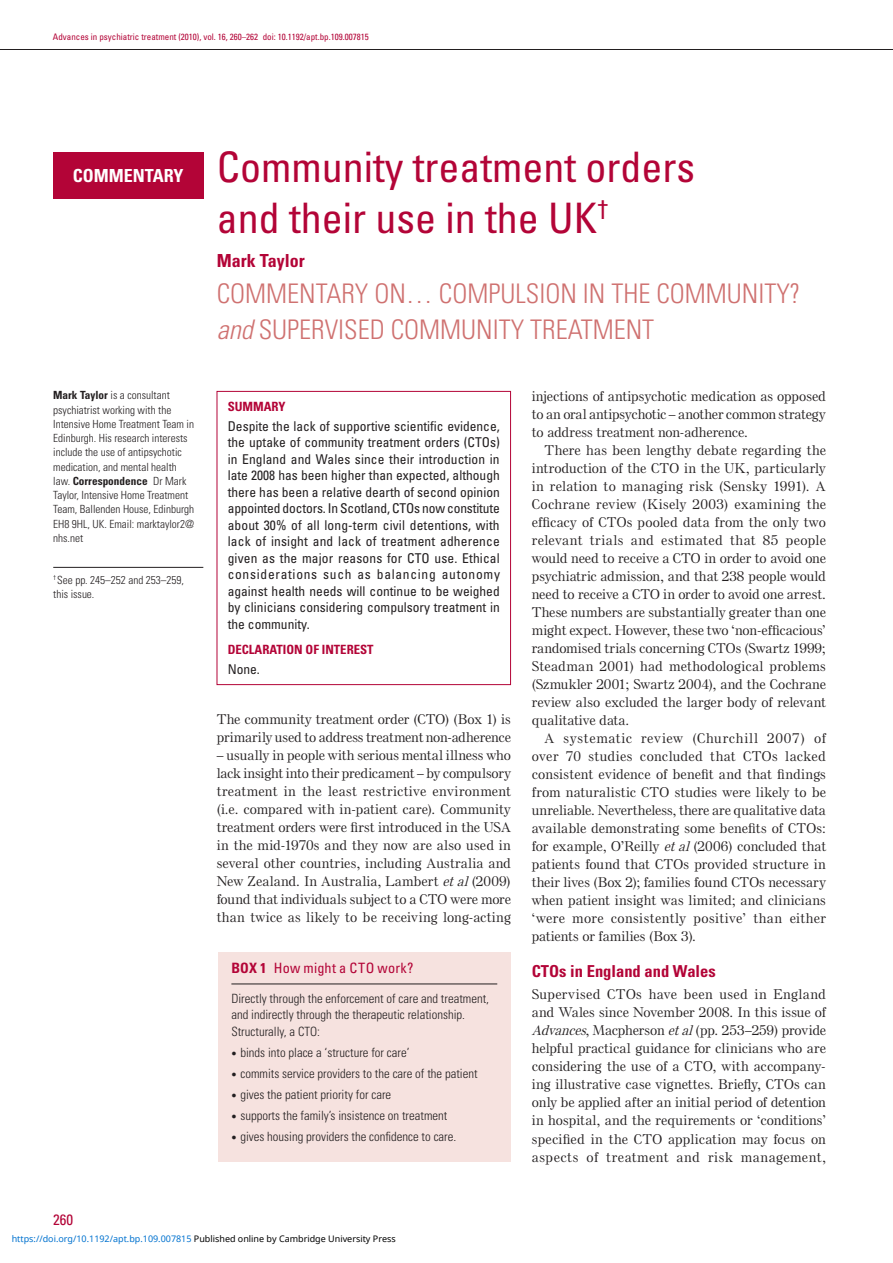
<style>
.page{position:relative;width:893px;height:1263px;background:#fff}
.page>*{position:absolute;margin:0;border:0;box-sizing:border-box;transform-origin:0 0}
.t1{font:condensed 42px/50.4px "Univers LT Std";color:#b30437}
.Invited_commentary_o{font:300 condensed 27px/36px "Univers LT Std";color:#cf7170}
.Article_type_Flag{font:700 condensed 18px "Univers LT Std";color:#fff}
.Authors{font:700 condensed 18px "Univers LT Std";color:#b30437}
.subhead_1{font:700 condensed 16.5px "Univers LT Std";color:#b30437}
.Folio{font:condensed 15px "Univers LT Std";color:#b30437}
.Box_title{font:condensed 14.25px "Univers LT Std";letter-spacing:.02em;color:#b30437}
.Body_text{font:500 13.5px/18px "Else NPL Std";letter-spacing:.025em;color:#231f20;text-align:justify}
._1st_para{font:500 13.5px/18px "Else NPL Std";letter-spacing:.02em;color:#231f20;text-align:justify}
.Summary_box_text{font:condensed 13.5px/16.5px "Univers LT Std";color:#231f20;text-align:justify}
.Box_bullet_list{font:300 condensed 12.75px "Univers LT Std";color:#231f20}
.Box_copy{font:300 condensed 12.75px/16.5px "Univers LT Std";color:#231f20}
.Summary_box_headings{font:700 condensed 12.75px "Univers LT Std";color:#b30437}
.About_the_authors{font:300 condensed 11.25px/14.2px "Univers LT Std";color:#231f20}
.t2{font:9px "Noto Sans";color:#0172cf}
.running_head_first_p{font:condensed 9px "Univers LT Std";color:#b30437}
.s1{font-style:italic}
.s2{font-weight:700}
.s3{font-family:"Newspaper Pi BT";font-weight:400;font-stretch:normal;font-size:7.5px}
.s4{color:#000}
</style>
<div class="page">
<hr style="left:0;top:49px;width:893px;height:1px;background:#231f20">
<div style="left:53px;top:152px;width:150px;height:46px;background:#b30437"></div>
<div style="left:217px;top:391px;width:294px;height:294px;border:1px solid #b30437"></div>
<div style="left:218px;top:952px;width:293px;height:210px;background:#f6e2df"></div>
<hr style="left:231px;top:984px;width:266px;height:1px;background:#231f20">
<hr style="left:53px;top:567px;width:150px;height:1px;background:#231f20">
<p class="running_head_first_p" style="left:53px;top:31px;width:317px">Advances in psychiatric treatment (2010), vol. 16, 260–262 doi: 10.1192/apt.bp.109.007815</p>
<p class="Article_type_Flag" style="left:73px;top:164px;width:112px">COMMENTARY</p>
<p class="t1" style="left:217px;top:142px;width:480px">Community treatment orders and their use in the UK<sup>†</sup></p>
<p class="Authors" style="left:217px;top:250px;width:90px">Mark Taylor</p>
<p class="Invited_commentary_o" style="left:217px;top:276px;width:585px">Commentary on… Compulsion in the community? <span class="s1">and</span> Supervised community treatment</p>
<p class="About_the_authors" style="left:53px;top:388px;width:142px"><span class="s2">Mark Taylor</span> is a consultant psychiatrist working with the<br>I ntensive Home Treatment Team in<br>Edinburgh. His research interests include the use of antipsychotic medication, and mental health law. <span class="s2">Correspondence</span> D r Mark<br>Taylor, I ntensive Home Treatment<br>Team, Ballenden House, Edinburgh<br>EH8 9HL, UK. Email: marktaylor2@ nhs.net</p>
<p class="Summary_box_headings" style="left:228px;top:399px;width:25px">Summary</p>
<p class="Summary_box_text" style="left:228px;top:418px;width:274px">Despite the lack of supportive scientific evidence, the uptake of community treatment orders (CTOs) in England and Wales since their introduction in late 2008 has been higher than expected, although there has been a relative dearth of second opinion appointed doctors. In Scotland, CTOs now constitute about 30% of all long-term civil detentions, with lack of insight and lack of treatment adherence given as the major reasons for CTO use. Ethical considerations such as balancing autonomy against health needs will continue to be weighed by clinicians considering compulsory treatment in the community.</p>
<p class="Summary_box_headings" style="left:228px;top:642px;width:35px">Declarat</p>
<p class="Summary_box_headings" style="left:283px;top:642px;width:51px">ion of interest</p>
<p class="Summary_box_text" style="left:228px;top:661px;width:34px">None.</p>
<p class="About_the_authors" style="left:53px;top:573px;width:132px"><sup>†</sup>See pp. 245–252 and 253–259, this issue.</p>
<p class="_1st_para" style="left:217px;top:710px;width:295px">The community treatment order (CTO) (Box 1) is primarily used to address treatment non-adherence</p>
<p class="_1st_para" style="left:217px;top:746px;width:296px">– usually in people with serious mental illness who lack insight into their predicament – by compulsory treatment in the least restrictive environment (i.e. compared with in-patient care). Community treatment orders were first introduced in the USA in the mid-1970s and they now are also used in several other countries, including Australia and New Zealand. In Australia, Lambert <span class="s1">etal</span>(2009) found that individuals subject to a CTO were more than twice as likely to be receiving long-acting</p>
<p class="Folio" style="left:53px;top:1210px;width:21px">260</p>
<p class="Box_title" style="left:231px;top:959px;width:184px"><span class="s2">Box 1</span> How might a CTO work?</p>
<p class="Box_copy" style="left:231px;top:990px;width:259px">Directly through the enforcement of care and treatment, and indirectly through the therapeutic relationship.<br>Structurally, a CTO :</p>
<p class="Box_bullet_list" style="left:231px;top:1045px;width:180px"><span class="s3">•</span> binds into place a ‘structure for care’</p>
<p class="Box_bullet_list" style="left:231px;top:1066px;width:248px"><span class="s3">•</span> commits service providers to the care of the patient</p>
<p class="Box_bullet_list" style="left:231px;top:1087px;width:161px"><span class="s3">•</span> gives the patient priority for care</p>
<p class="Box_bullet_list" style="left:231px;top:1108px;width:218px"><span class="s3">•</span> supports the family’s insistence on treatment</p>
<p class="Box_bullet_list" style="left:231px;top:1129px;width:226px"><span class="s3">•</span> gives housing providers the confidence to care.</p>
<p class="t2" style="left:12px;top:1232px;width:386px">https://doi.org/10.1192/apt.bp.109.007815 <span class="s4">Published online by Cambridge University Press</span></p>
<p class="_1st_para" style="left:532px;top:387px;width:296px">injections of antipsychotic medication as opposed to an oral antipsychotic – another common strategy to address treatment non-adherence.</p>
<p class="Body_text" style="left:532px;top:441px;width:296px;text-indent:13px">There has been lengthy debate regarding the introduction of the CTO in the UK, particularly in relation to managing risk (Sensky 1991). A Cochrane review (Kisely 2003) examining the efficacy of CTOs pooled data from the only two relevant trials and estimated that 85 people would need to receive a CTO in order to avoid one psychiatric admission, and that 238 people would need to receive a CTO in order to avoid one arrest.<br>These numbers are substantially greater than one might expect. However, these two ‘non-efficacious’ randomised trials concerning CTOs (Swartz 1999; Steadman 2001) had methodological problems (Szmukler 2001; Swartz 2004), and the Cochrane review also excluded the larger body of relevant qualitative data.</p>
<p class="Body_text" style="left:532px;top:729px;width:296px;text-indent:13px">A systematic review (Churchill 2007) of over 70 studies concluded that CTOs lacked consistent evidence of benefit and that findings from naturalistic CTO studies were likely to be unreliable. Nevertheless, there are qualitative data available demonstrating some benefits of CTOs: for example, O’Reilly <span class="s1">etal</span>(2006) concluded that patients found that CTOs provided structure in their lives (Box 2); families found CTOs necessary when patient insight was limited; and clinicians ‘were more consistently positive’ than either patients or families (Box 3).</p>
<p class="subhead_1" style="left:532px;top:961px;width:185px">CTOs in England and Wales</p>
<p class="_1st_para" style="left:532px;top:986px;width:295px">Supervised CTOs have been used in England and Wales since November 2008. In this issue of <span class="s1">Advances</span>, Macpherson <span class="s1">etal</span>(pp. 253–259) provide helpful practical guidance for clinicians who are considering the use of a CTO, with accompany&shy;ing illustrative case vignettes. Briefly, CTOs can only be applied after an initial period of detention in hospital, and the requirements or ‘conditions’ specified in the CTO application may focus on aspects of treatment and risk management,</p>
</div>
